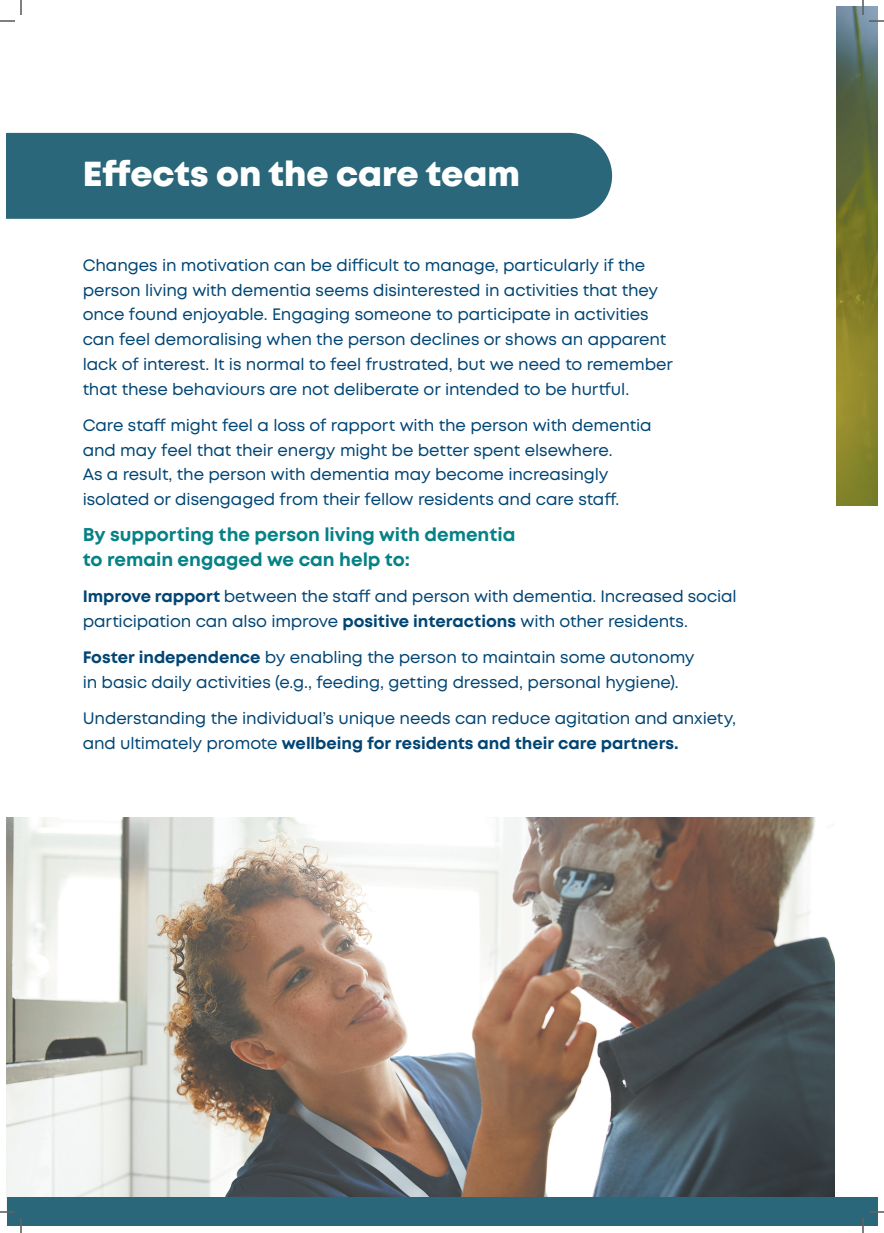
<style>
.page{position:relative;width:884px;height:1233px;background:#fff}
.page>*{position:absolute;margin:0;border:0;box-sizing:border-box;transform-origin:0 0}
.t1{font:800 34.7px "Mont";color:#fff}
.t2{font:700 18.5px/24.8px "Mont";color:#068287}
.t3{font:16.5px/24.8px "Mont";letter-spacing:-.005em;color:#004574}
.s1{font-weight:700}
</style>
<div class="page">
<div style="left:7px;top:133px;width:605px;height:86px;background:#2a677a"></div>
<img style="left:836px;top:7px;width:41px;height:499px">
<img style="left:7px;top:818px;width:828px;height:379px">
<div style="left:7px;top:1197px;width:870px;height:29px;background:#2a677a"></div>
<svg style="left:0;top:1211px;width:15px;height:1px"></svg>
<svg style="left:869px;top:1211px;width:15px;height:1px"></svg>
<svg style="left:0;top:0;width:22px;height:22px"></svg>
<svg style="left:20px;top:1218px;width:2px;height:15px"></svg>
<svg style="left:862px;top:0;width:22px;height:22px"></svg>
<svg style="left:862px;top:1218px;width:2px;height:15px"></svg>
<h1 class="t1" style="left:83px;top:151px;width:439px">Effects on the care team</h1>
<p class="t3" style="left:83px;top:253px;width:592px">Changes in motivation can be difficult to manage, particularly if the person living with dementia seems disinterested in activities that they once found enjoyable. Engaging someone to participate in activities can feel demoralising when the person declines or shows an apparent lack of interest. It is normal to feel frustrated, but we need to remember that these behaviours are not deliberate or intended to be hurtful.</p>
<p class="t3" style="left:83px;top:413px;width:570px">Care staff might feel a loss of rapport with the person with dementia and may feel that their energy might be better spent elsewhere.<br>As a result, the person with dementia may become increasingly isolated or disengaged from their fellow residents and care staff.</p>
<p class="t2" style="left:83px;top:522px;width:434px">By supporting the person living with dementia to remain engaged we can help to:</p>
<p class="t3" style="left:83px;top:584px;width:656px"><span class="s1">Improve rapport</span> between the staff and person with dementia. Increased social participation can also improve <span class="s1">positive interactions</span> with other residents.</p>
<p class="t3" style="left:83px;top:645px;width:613px"><span class="s1">Foster independence</span> by enabling the person to maintain some autonomy in basic daily activities (e.g., feeding, getting dressed, personal hygiene).</p>
<p class="t3" style="left:83px;top:706px;width:655px">Understanding the individual’s unique needs can reduce agitation and anxiety, and ultimately promote <span class="s1">wellbeing for residents and their care partners.</span></p>
</div>
